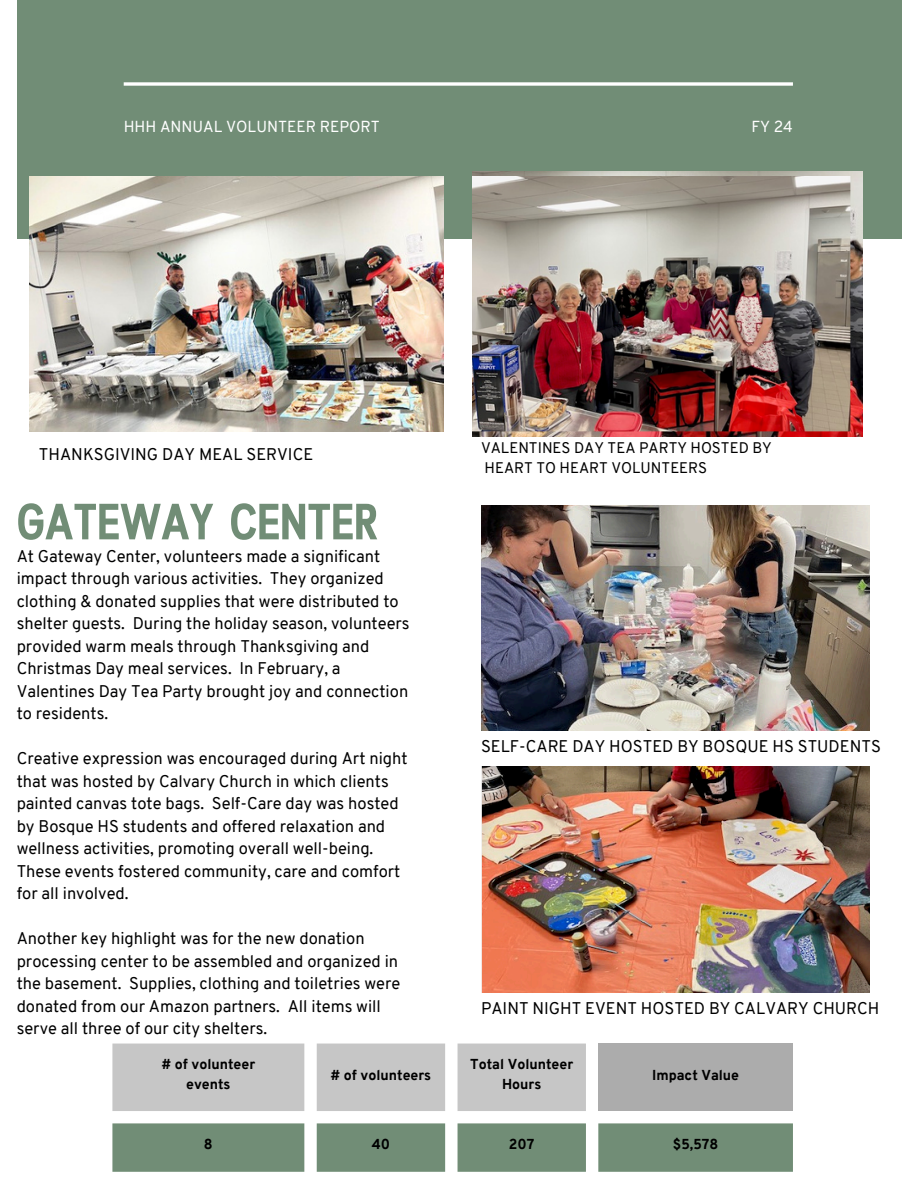
<style>
.page{position:relative;width:918px;height:1188px;background:#fff}
.page>*{position:absolute;margin:0;border:0;box-sizing:border-box;transform-origin:0 0}
.t1{font:700 50.85px "Cloud Cond";color:#718d76}
.t2{font:16.5px/22.5px "Overpass";color:#000001}
.t3{font:16.5px "Overpass";color:#000}
.t4{font:15.6px "Overpass";color:#fff}
.t5{font:15px/20.2px "Overpass";color:#000}
.t6{font:800 14.1px "Overpass";color:#000}
</style>
<div class="page">
<div style="left:17px;top:0;width:884px;height:239px;background:#718d76"></div>
<img style="left:29px;top:176px;width:414px;height:255px">
<svg style="left:124px;top:82px;width:669px;height:4px;background:#e8ece9"></svg>
<div style="left:112px;top:1044px;width:474px;height:67px;background:#c6c6c6"></div>
<div style="left:598px;top:1044px;width:195px;height:67px;background:#acacac"></div>
<svg style="left:112px;top:1123px;width:681px;height:49px;background:#7a947f"></svg>
<img style="left:473px;top:171px;width:389px;height:266px">
<img style="left:481px;top:505px;width:389px;height:226px">
<img style="left:481px;top:767px;width:389px;height:225px">
<img style="left:473px;top:176px;width:378px;height:255px">
<p class="t4" style="left:124px;top:120px;width:258px">HHH ANNUAL VOLUNTEER REPORT</p>
<p class="t4" style="left:751px;top:120px;width:43px">FY 24</p>
<p class="t3" style="left:39px;top:447px;width:276px">THANKSGIVING DAY MEAL SERVICE</p>
<p class="t5" style="left:481px;top:439px;width:292px">VALENTINES DAY TEA PARTY HOSTED BY<br>HEART TO HEART VOLUNTEERS</p>
<h2 class="t1" style="left:17px;top:502px;width:363px">GATEWAY CENTER</h2>
<p class="t2" style="left:17px;top:546px;width:395px">At Gateway Center, volunteers made a significant impact through various activities. They organized clothing &amp; donated supplies that were distributed to shelter guests. During the holiday season, volunteers provided warm meals through Thanksgiving and Christmas Day meal services. In February, a Valentines Day Tea Party brought joy and connection to residents.</p>
<p class="t2" style="left:17px;top:749px;width:392px">Creative expression was encouraged during Art night that was hosted by Calvary Church in which clients painted canvas tote bags. Self-Care day was hosted by Bosque HS students and offered relaxation and wellness activities, promoting overall well-being.</p>
<p class="t2" style="left:17px;top:861px;width:385px">These events fostered community, care and comfort for all involved.</p>
<p class="t2" style="left:17px;top:929px;width:385px">Another key highlight was for the new donation processing center to be assembled and organized in the basement. Supplies, clothing and toiletries were donated from our Amazon partners. All items will serve all three of our city shelters.</p>
<h2 class="t6" style="left:162px;top:1059px;width:95px"># of volunteer</h2>
<h2 class="t6" style="left:186px;top:1078px;width:46px">events</h2>
<p class="t6" style="left:331px;top:1069px;width:102px"># of volunteers</p>
<p class="t3" style="left:481px;top:740px;width:401px">SELF-CARE DAY HOSTED BY BOSQUE HS STUDENTS</p>
<p class="t3" style="left:481px;top:1001px;width:400px">PAINT NIGHT EVENT HOSTED BY CALVARY CHURCH</p>
<p class="t6" style="left:470px;top:1059px;width:105px">Total Volunteer</p>
<h2 class="t6" style="left:502px;top:1078px;width:41px">Hours</h2>
<h2 class="t6" style="left:652px;top:1069px;width:89px">Impact Value</h2>
<h1 class="t6" style="left:204px;top:1139px;width:10px">8</h1>
<p class="t6" style="left:372px;top:1139px;width:20px">40</p>
<p class="t6" style="left:509px;top:1139px;width:27px">207</p>
<p class="t6" style="left:673px;top:1139px;width:47px">$5,578</p>
</div>
